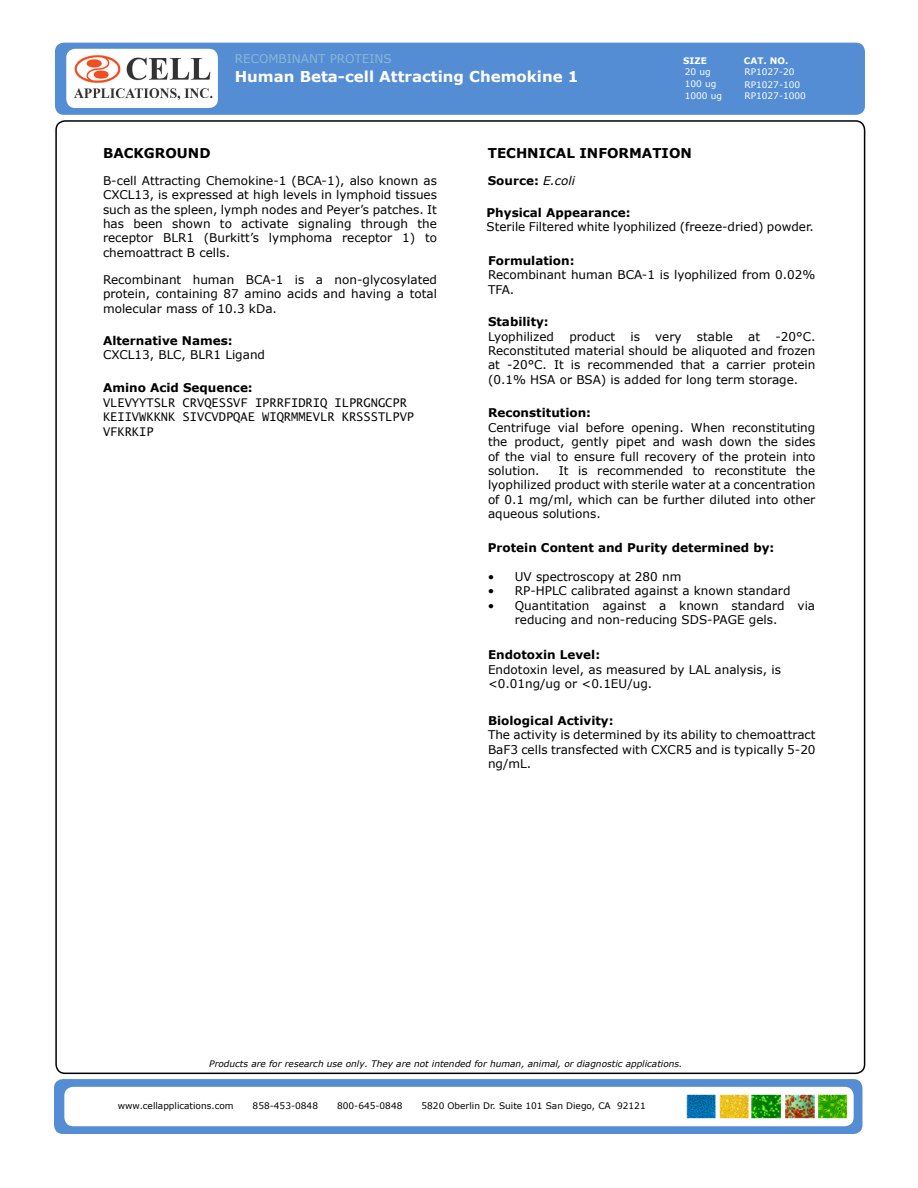
<style>
.page{position:relative;width:918px;height:1188px;background:#fff}
.page>*{position:absolute;margin:0;border:0;box-sizing:border-box;transform-origin:0 0}
.t1{font:700 15px "Verdana";color:#fff}
.t2{font:700 13.5px "Verdana";color:#000}
.t3{font:12px/14.4px "Verdana";color:#000;text-align:justify}
.t4{font:700 12px "Verdana";color:#000}
.t5{font:12px/14.4px "Lucida Sans Typewriter";color:#000}
.t6{font:12px "Verdana";color:#88b9d3}
.t7{font:italic 9px "Verdana";color:#000}
.t8{font:9px "Verdana";color:#000}
.t9{font:9px/11.7px "Verdana";color:#fff}
.t10{font:700 9px "Verdana";color:#fff}
.s1{font-weight:400;font-style:italic}
</style>
<div class="page">
<div style="left:54px;top:1079px;width:808px;height:55px;background:#548dd4;border-radius:9px"></div>
<div style="left:64px;top:1087px;width:790px;height:39px;background:#fff;border-radius:9px"></div>
<img style="left:686px;top:1094px;width:161px;height:25px">
<div style="left:55px;top:43px;width:810px;height:72px;background:#548dd4;border-radius:9px"></div>
<img style="left:66px;top:49px;width:152px;height:59px">
<p class="t2" style="left:103px;top:144px;width:109px">BACKGROUND</p>
<p class="t6" style="left:235px;top:51px;width:158px">RECOMBINANT PROTEINS</p>
<p class="t1" style="left:235px;top:66px;width:345px">Human Beta-cell Attracting Chemokine 1</p>
<p class="t10" style="left:683px;top:54px;width:25px">SIZE</p>
<p class="t10" style="left:744px;top:54px;width:46px">CAT. NO.</p>
<p class="t9" style="left:685px;top:66px;width:27px">20 ug</p>
<p class="t9" style="left:744px;top:66px;width:52px">RP1027-20</p>
<p class="t9" style="left:685px;top:78px;width:39px">100 ug<br>1000 ug</p>
<p class="t9" style="left:744px;top:79px;width:63px;line-height:11.2px">RP1027-100<br>RP1027-1000</p>
<p class="t2" style="left:488px;top:144px;width:206px">TECHNICAL INFORMATION</p>
<p class="t3" style="left:103px;top:173px;width:335px">B-cell Attracting Chemokine-1 (BCA-1), also known as CXCL13, is expressed at high levels in lymphoid tissues such as the spleen, lymph nodes and Peyer’s patches. It has been shown to activate signaling through the receptor BLR1 (Burkitt’s lymphoma receptor 1) to chemoattract B cells.</p>
<p class="t3" style="left:103px;top:272px;width:335px">Recombinant human BCA-1 is a non-glycosylated protein, containing 87 amino acids and having a total molecular mass of 10.3 kDa.</p>
<p class="t4" style="left:103px;top:332px;width:131px">Alternative Names:</p>
<p class="t3" style="left:103px;top:348px;width:164px">CXCL13, BLC, BLR1 Ligand</p>
<p class="t4" style="left:103px;top:380px;width:151px">Amino Acid Sequence:</p>
<p class="t5" style="left:103px;top:395px;width:313px">VLEVYYTSLR CRVQESSVF IPRRFIDRIQ ILPRGNGCPR<br>KEIIVWKKNK SIVCVDPQAE WIQRMMEVLR KRSSSTLPVP<br>VFKRKIP</p>
<p class="t4" style="left:488px;top:172px;width:89px">Source: <span class="s1">E.coli</span></p>
<p class="t4" style="left:487px;top:204px;width:146px">Physical Appearance:</p>
<p class="t3" style="left:487px;top:220px;width:329px">Sterile Filtered white lyophilized (freeze-dried) powder.</p>
<p class="t4" style="left:488px;top:252px;width:88px">Formulation:</p>
<p class="t3" style="left:488px;top:268px;width:329px">Recombinant human BCA-1 is lyophilized from 0.02%<br>TFA.</p>
<p class="t4" style="left:488px;top:313px;width:62px">Stability:</p>
<p class="t3" style="left:488px;top:329px;width:68px">Lyophilized</p>
<p class="t3" style="left:569px;top:329px;width:47px">product</p>
<p class="t3" style="left:631px;top:329px;width:11px">is</p>
<p class="t3" style="left:655px;top:329px;width:28px">very</p>
<p class="t3" style="left:697px;top:329px;width:38px">stable</p>
<p class="t3" style="left:748px;top:329px;width:13px">at</p>
<p class="t3" style="left:488px;top:329px;width:329px;text-indent:287px">-20°C.<br>Reconstituted material should be aliquoted and frozen at -20°C. It is recommended that a carrier protein (0.1% HSA or BSA) is added for long term storage.</p>
<p class="t4" style="left:488px;top:405px;width:105px">Reconstitution:</p>
<p class="t3" style="left:488px;top:420px;width:329px">Centrifuge vial before opening. When reconstituting the product, gently pipet and wash down the sides of the vial to ensure full recovery of the protein into solution.</p>
<p class="t3" style="left:488px;top:463px;width:329px;text-indent:71px">It is recommended to reconstitute the lyophilized product with sterile water at a concentration of 0.1 mg/ml, which can be further diluted into other aqueous solutions.</p>
<p class="t4" style="left:488px;top:539px;width:288px">Protein Content and Purity determined by:</p>
<p class="t3" style="left:488px;top:569px;width:195px">• UV spectroscopy at 280 nm</p>
<p class="t3" style="left:488px;top:583px;width:304px">• RP-HPLC calibrated against a known standard</p>
<p class="t3" style="left:515px;top:598px;width:302px;text-indent:-27px">• Quantitation against a known standard via reducing and non-reducing SDS-PAGE gels.</p>
<p class="t4" style="left:488px;top:646px;width:114px">Endotoxin Level:</p>
<p class="t3" style="left:488px;top:662px;width:294px">Endotoxin level, as measured by LAL analysis, is &lt;0.01ng/ug or &lt;0.1EU/ug.</p>
<p class="t4" style="left:488px;top:712px;width:127px">Biological Activity:</p>
<p class="t3" style="left:488px;top:728px;width:329px">The activity is determined by its ability to chemoattract BaF3 cells transfected with CXCR5 and is typically 5-20 ng/mL.</p>
<p class="t7" style="left:209px;top:1058px;width:475px">Products are for research use only. They are not intended for human, animal, or diagnostic applications.</p>
<p class="t8" style="left:118px;top:1099px;width:117px">www.cellapplications.com</p>
<p class="t8" style="left:253px;top:1099px;width:67px">858-453-0848</p>
<p class="t8" style="left:337px;top:1099px;width:67px">800-645-0848</p>
<p class="t8" style="left:421px;top:1099px;width:226px">5820 Oberlin Dr. Suite 101 San Diego, CA 92121</p>
</div>
